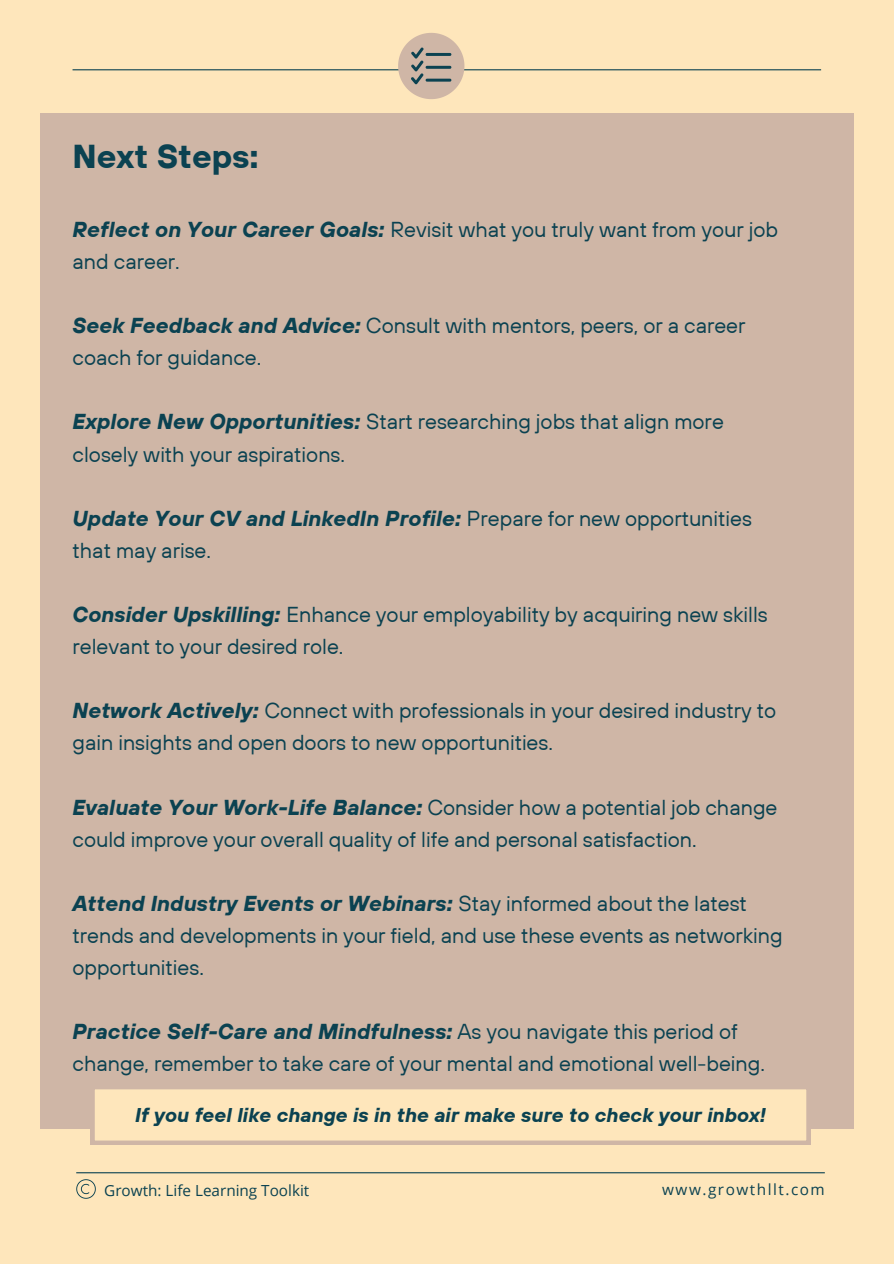
<style>
.page{position:relative;width:894px;height:1264px;background:#fff}
.page>*{position:absolute;margin:0;border:0;box-sizing:border-box;transform-origin:0 0}
.t1{font:700 33px "TT Hoves";color:#0b4251}
.t2{font:21.6px/32.1px "TT Hoves";color:#0b4251}
.t3{font:italic 700 19.8px "TT Hoves";color:#0b4251}
.t4{font:15.3px "Open Sans";color:#0b4251}
.t5{font:15.3px "Open Sans";letter-spacing:.1em;color:#0b4251}
.s1{font-weight:700;font-style:italic}
</style>
<div class="page">
<div style="left:0;top:0;width:893px;height:1263px;background:#fee6bb"></div>
<div style="left:40px;top:113px;width:813px;height:1015px;background:#cfb6a6"></div>
<svg style="left:90px;top:1089px;width:720px;height:55px"></svg>
<hr style="left:72px;top:69px;width:748px;height:1px;background:#0b4251">
<svg style="left:398px;top:33px;width:66px;height:66px"></svg>
<hr style="left:76px;top:1172px;width:748px;height:1px;background:#0b4251">
<svg style="left:76px;top:1179px;width:19px;height:19px"></svg>
<h1 class="t1" style="left:72px;top:135px;width:188px">Next Steps:</h1>
<h3 class="t2" style="left:72px;top:213px;width:706px"><span class="s1">Reflect on Your Career Goals:</span> Revisit what you truly want from your job and career.</h3>
<h3 class="t2" style="left:72px;top:309px;width:674px"><span class="s1">Seek Feedback and Advice:</span> Consult with mentors, peers, or a career coach for guidance.</h3>
<h3 class="t2" style="left:72px;top:405px;width:652px"><span class="s1">Explore New Opportunities:</span> Start researching jobs that align more closely with your aspirations.</h3>
<h3 class="t2" style="left:72px;top:501px;width:680px"><span class="s1">Update Your CV and LinkedIn Profile:</span> Prepare for new opportunities that may arise.</h3>
<h3 class="t2" style="left:72px;top:598px;width:696px"><span class="s1">Consider Upskilling:</span> Enhance your employability by acquiring new skills relevant to your desired role.</h3>
<h3 class="t2" style="left:72px;top:694px;width:704px"><span class="s1">Network Actively:</span> Connect with professionals in your desired industry to gain insights and open doors to new opportunities.</h3>
<h3 class="t2" style="left:72px;top:790px;width:706px"><span class="s1">Evaluate Your Work-Life Balance:</span> Consider how a potential job change could improve your overall quality of life and personal satisfaction.</h3>
<h3 class="t2" style="left:72px;top:886px;width:711px"><span class="s1">Attend Industry Events or Webinars:</span> Stay informed about the latest trends and developments in your field, and use these events as networking opportunities.</h3>
<p class="t2" style="left:72px;top:1015px;width:693px"><span class="s1">Practice Self-Care and Mindfulness:</span> As you navigate this period of change, remember to take care of your mental and emotional well-being.</p>
<p class="t3" style="left:135px;top:1102px;width:632px">If you feel like change is in the air make sure to check your inbox!</p>
<p class="t4" style="left:104px;top:1179px;width:206px">Growth: Life Learning Toolkit</p>
<h2 class="t5" style="left:662px;top:1178px;width:164px">www.growthllt.com</h2>
</div>
